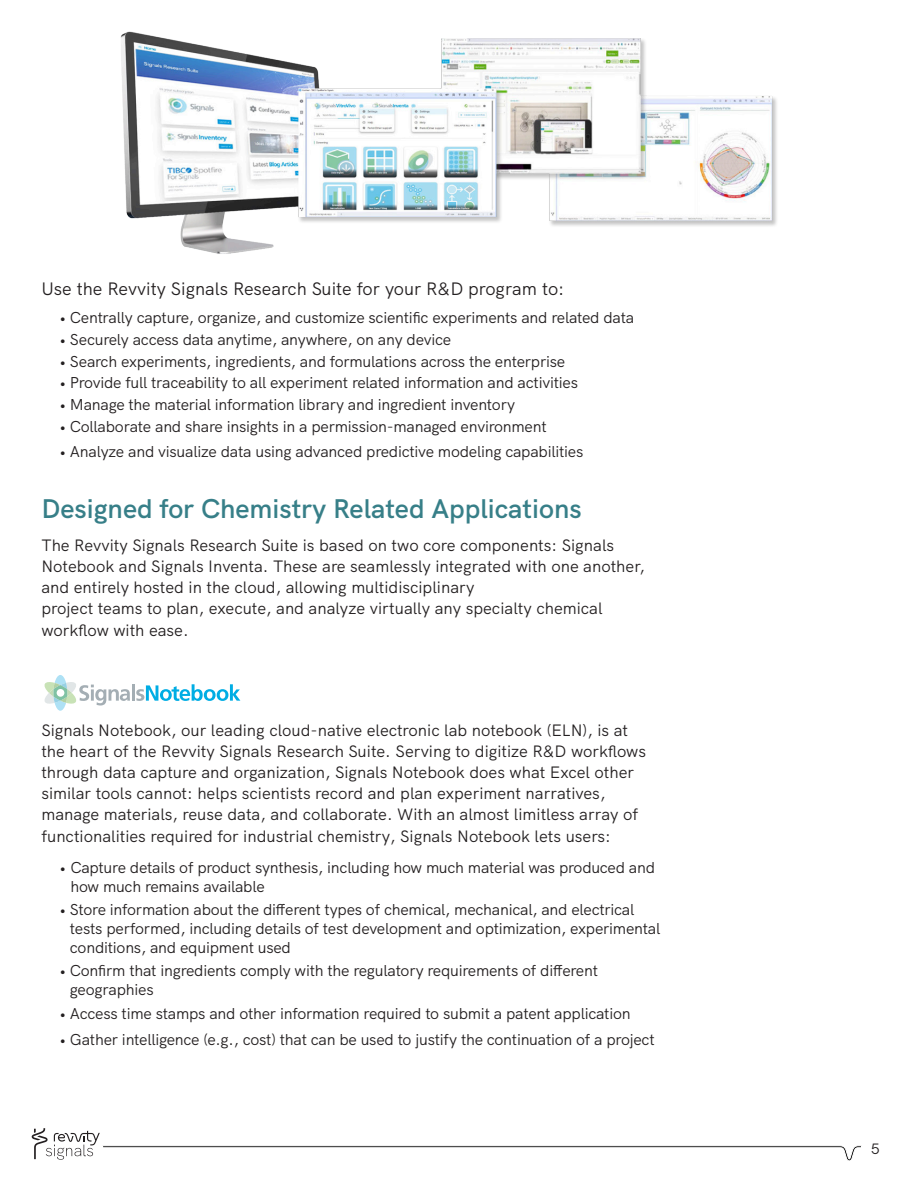
<style>
.page{position:relative;width:918px;height:1188px;background:#fff}
.page>*{position:absolute;margin:0;border:0;box-sizing:border-box;transform-origin:0 0}
.t1{font:600 27px "HK Grotesk";color:#377f88}
.t2{font:700 21.9px "Frutiger LT Std";letter-spacing:-.04em;color:#050504}
.t3{font:18px "HK Grotesk";color:#231f20}
.t4{font:16.5px/21.1px "HK Grotesk";color:#231f20}
.t5{font:15.75px/18.9px "HK Grotesk";letter-spacing:-.015em;color:#231f20}
.t6{font:15px "HK Grotesk";color:#231f20}
</style>
<div class="page">
<img style="left:120px;top:31px;width:657px;height:223px">
<svg style="left:44px;top:675px;width:86px;height:36px"></svg>
<hr style="left:132px;top:684px;width:3px;height:17px;background:#a4aeb4">
<svg style="left:136px;top:684px;width:104px;height:17px"></svg>
<svg style="left:32px;top:1128px;width:829px;height:33px"></svg>
<p class="t3" style="left:41px;top:275px;width:524px">Use the Revvity Signals Research Suite for your R&amp;D program to:</p>
<p class="t5" style="left:59px;top:306px;width:576px">• Centrally capture, organize, and customize scientific experiments and related data</p>
<p class="t5" style="left:59px;top:328px;width:393px">• Securely access data anytime, anywhere, on any device</p>
<p class="t5" style="left:59px;top:350px;width:507px">• Search experiments, ingredients, and formulations across the enterprise</p>
<p class="t5" style="left:59px;top:372px;width:520px">• Provide full traceability to all experiment related information and activities</p>
<p class="t5" style="left:59px;top:394px;width:457px">• Manage the material information library and ingredient inventory</p>
<p class="t5" style="left:59px;top:416px;width:489px">• Collaborate and share insights in a permission-managed environment</p>
<p class="t5" style="left:59px;top:441px;width:526px">• Analyze and visualize data using advanced predictive modeling capabilities</p>
<p class="t1" style="left:41px;top:488px;width:542px">Designed for Chemistry Related Applications</p>
<p class="t4" style="left:41px;top:534px;width:605px">The Revvity Signals Research Suite is based on two core components: Signals Notebook and Signals Inventa. These are seamlessly integrated with one another, and entirely hosted in the cloud, allowing multidisciplinary<br>project teams to plan, execute, and analyze virtually any specialty chemical workflow with ease.</p>
<p class="t2" style="left:230px;top:539px;width:164px">SignalsNotebook</p>
<p class="t4" style="left:41px;top:718px;width:606px">Signals Notebook, our leading cloud-native electronic lab notebook (ELN), is at the heart of the Revvity Signals Research Suite. Serving to digitize R&amp;D workflows through data capture and organization, Signals Notebook does what Excel other similar tools cannot: helps scientists record and plan experiment narratives, manage materials, reuse data, and collaborate. With an almost limitless array of functionalities required for industrial chemistry, Signals Notebook lets users:</p>
<p class="t5" style="left:70px;top:856px;width:586px;text-indent:-11px">• Capture details of product synthesis, including how much material was produced and how much remains available</p>
<p class="t5" style="left:70px;top:899px;width:592px;text-indent:-11px">• Store information about the different types of chemical, mechanical, and electrical tests performed, including details of test development and optimization, experimental conditions, and equipment used</p>
<p class="t5" style="left:70px;top:960px;width:530px;text-indent:-11px">• Confirm that ingredients comply with the regulatory requirements of different geographies</p>
<p class="t5" style="left:59px;top:1002px;width:573px">• Access time stamps and other information required to submit a patent application</p>
<p class="t5" style="left:59px;top:1028px;width:597px">• Gather intelligence (e.g., cost) that can be used to justify the continuation of a project</p>
<p class="t6" style="left:871px;top:1137px;width:10px">5</p>
</div>
